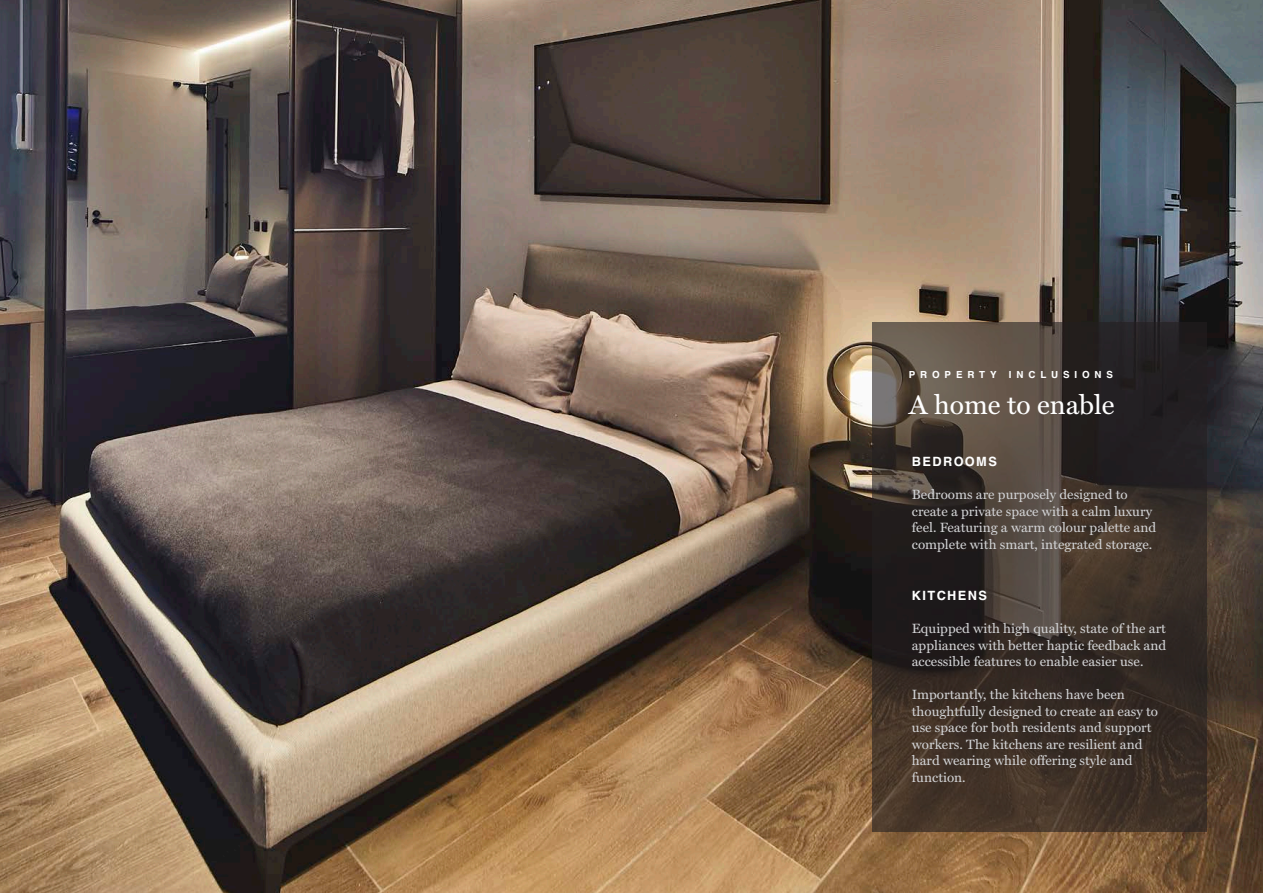
<style>
.page{position:relative;width:1263px;height:893px;background:#fff}
.page>*{position:absolute;margin:0;border:0;box-sizing:border-box;transform-origin:0 0}
.Main_Top_Title{font:27px "Miller Text";color:#fff}
.Paragraph_Style_Whit{font:13.5px/16.5px "Miller Text";color:#d1d2d4}
.Paragraph_Heading{font:700 12.75px "Schulbuch Nord";letter-spacing:.11em;color:#fff}
.title_gold{font:700 9.75px "Schulbuch Nord";letter-spacing:.5em;color:#fff}
</style>
<div class="page">
<img style="left:0;top:0;width:1263px;height:893px">
<svg style="left:872px;top:322px;width:334px;height:509px;background:#3c322b"></svg>
<p class="title_gold" style="left:909px;top:368px;width:89px">PROPERTY</p>
<p class="title_gold" style="left:1009px;top:368px;width:106px">INCLUSIONS</p>
<p class="Main_Top_Title" style="left:909px;top:389px;width:207px">A home to enable</p>
<p class="Paragraph_Heading" style="left:912px;top:454px;width:86px">BEDROOMS</p>
<p class="Paragraph_Style_Whit" style="left:912px;top:486px;width:246px">Bedrooms are purposely designed to create a private space with a calm luxury feel. Featuring a warm colour palette and complete with smart, integrated storage.</p>
<p class="Paragraph_Heading" style="left:912px;top:587px;width:77px">KITCHENS</p>
<p class="Paragraph_Style_Whit" style="left:912px;top:620px;width:256px;text-align:justify">Equipped with high quality, state of the art appliances with better haptic feedback and accessible features to enable easier use.</p>
<p class="Paragraph_Style_Whit" style="left:912px;top:686px;width:248px">Importantly, the kitchens have been thoughtfully designed to create an easy to use space for both residents and support workers. The kitchens are resilient and hard wearing while offering style and function.</p>
</div>
